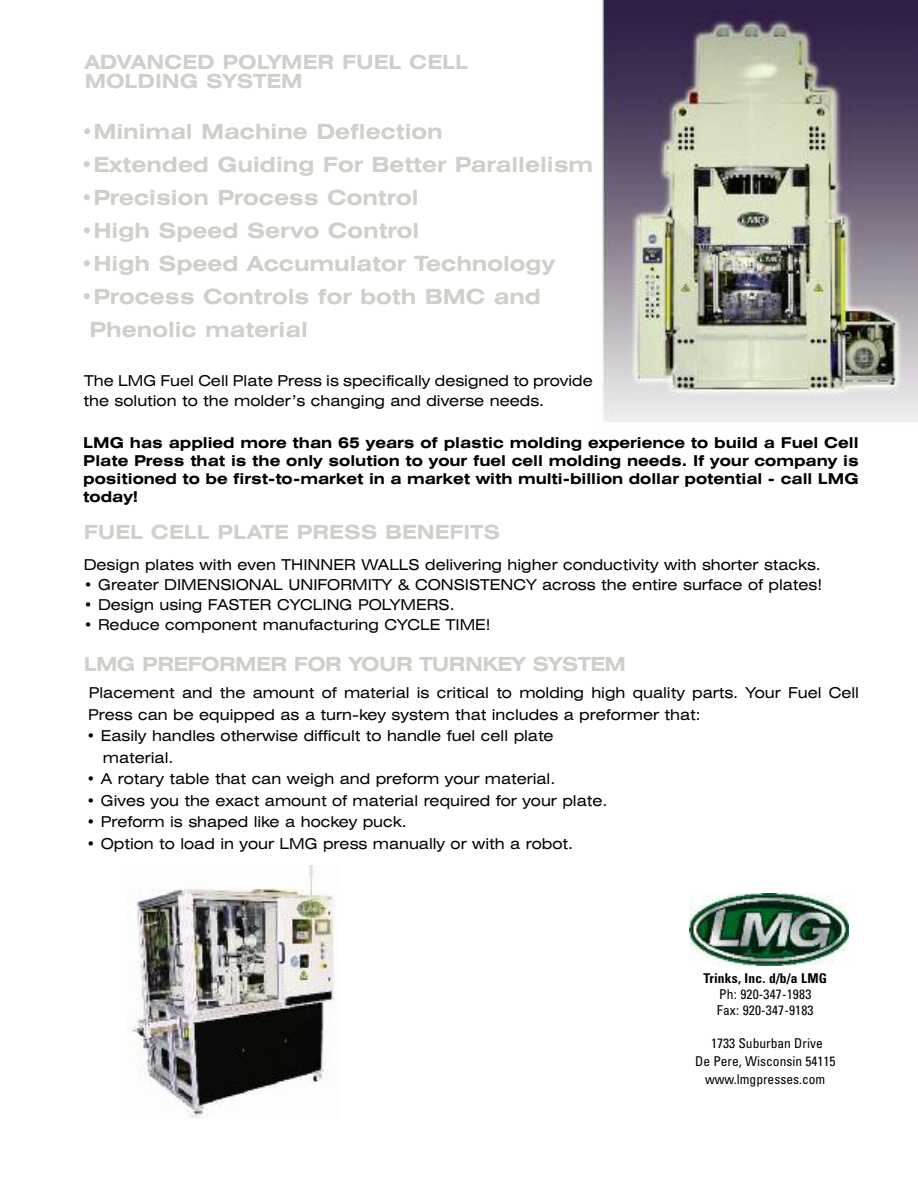
<style>
.page{position:relative;width:918px;height:1188px;background:#fff}
.page>*{position:absolute;margin:0;border:0;box-sizing:border-box;transform-origin:0 0}
.t1{font:700 expanded 21px/33px "Swiss 721 BT";color:#d0cfca}
.t2{font:700 expanded 19.5px/19.5px "Swiss 721 BT";color:#d0cfca}
.t3{font:700 expanded 19.5px "Swiss 721 BT";letter-spacing:-.03em;color:#d0cfca}
.t4{font:expanded 15px/21.5px "Swiss 721 BT";color:#000}
.t5{font:700 expanded 15px/18px "Swiss 721 BT";color:#000;text-align:justify}
.t6{font:condensed 13.5px/18px "Univers";color:#000}
.t7{font:700 condensed 13.5px "Univers";letter-spacing:.015em;color:#000}
</style>
<div class="page">
<img style="left:602px;top:0;width:316px;height:947px">
<img style="left:690px;top:893px;width:159px;height:73px">
<img style="left:128px;top:865px;width:207px;height:253px">
<h2 class="t2" style="left:85px;top:54px;width:385px">ADVANCED POLYMER FUEL CELL<br>MOLDING SYSTEM</h2>
<h1 class="t1" style="left:81px;top:117px;width:363px">•Minimal Machine Deflection</h1>
<h1 class="t1" style="left:81px;top:150px;width:514px">•Extended Guiding For Better Parallelism</h1>
<h1 class="t1" style="left:81px;top:183px;width:339px">•Precision Process Control</h1>
<h1 class="t1" style="left:81px;top:216px;width:340px">•High Speed Servo Control</h1>
<h1 class="t1" style="left:81px;top:249px;width:476px">•High Speed Accumulator Technology</h1>
<h1 class="t1" style="left:89px;top:282px;width:453px;text-indent:-8px">•Process Controls for both BMC and<br>Phenolic material</h1>
<p class="t4" style="left:84px;top:372px;width:511px;line-height:20px">The LMG Fuel Cell Plate Press is specifically designed to provide the solution to the molder’s changing and diverse needs.</p>
<p class="t5" style="left:83px;top:435px;width:777px">LMG has applied more than 65 years of plastic molding experience to build a Fuel Cell Plate Press that is the only solution to your fuel cell molding needs. If your company is positioned to be first-to-market in a market with multi-billion dollar potential - call LMG today!</p>
<h2 class="t2" style="left:84px;top:524px;width:418px">FUEL CELL PLATE PRESS BENEFITS</h2>
<p class="t4" style="left:84px;top:556px;width:739px">Design plates with even THINNER WALLS delivering higher conductivity with shorter stacks.</p>
<p class="t4" style="left:84px;top:576px;width:740px">• Greater DIMENSIONAL UNIFORMITY &amp; CONSISTENCY across the entire surface of plates!</p>
<p class="t4" style="left:84px;top:596px;width:372px">• Design using FASTER CYCLING POLYMERS.</p>
<p class="t4" style="left:84px;top:615px;width:408px">• Reduce component manufacturing CYCLE TIME!</p>
<h2 class="t3" style="left:84px;top:657px;width:544px">LMG PREFORMER FOR YOUR TURNKEY SYSTEM</h2>
<p class="t4" style="left:88px;top:684px;width:772px">Placement and the amount of material is critical to molding high quality parts. Your Fuel Cell<br>Press can be equipped as a turn-key system that includes a preformer that:</p>
<p class="t4" style="left:103px;top:727px;width:452px;text-indent:-16px">• Easily handles otherwise difficult to handle fuel cell plate material.</p>
<p class="t4" style="left:86px;top:770px;width:470px">• A rotary table that can weigh and preform your material.</p>
<p class="t4" style="left:86px;top:791px;width:522px">• Gives you the exact amount of material required for your plate.</p>
<p class="t4" style="left:86px;top:812px;width:322px">• Preform is shaped like a hockey puck.</p>
<p class="t4" style="left:86px;top:834px;width:488px">• Option to load in your LMG press manually or with a robot.</p>
<p class="t7" style="left:703px;top:973px;width:125px">Trinks, Inc. d/b/a LMG</p>
<p class="t6" style="left:717px;top:987px;width:98px;line-height:16.2px">Ph: 920-347-1983<br>Fax: 920-347-9183</p>
<p class="t6" style="left:695px;top:1035px;width:142px;text-align:center">1733 Suburban Drive<br>De Pere, Wisconsin 54115 www.lmgpresses.com</p>
</div>
